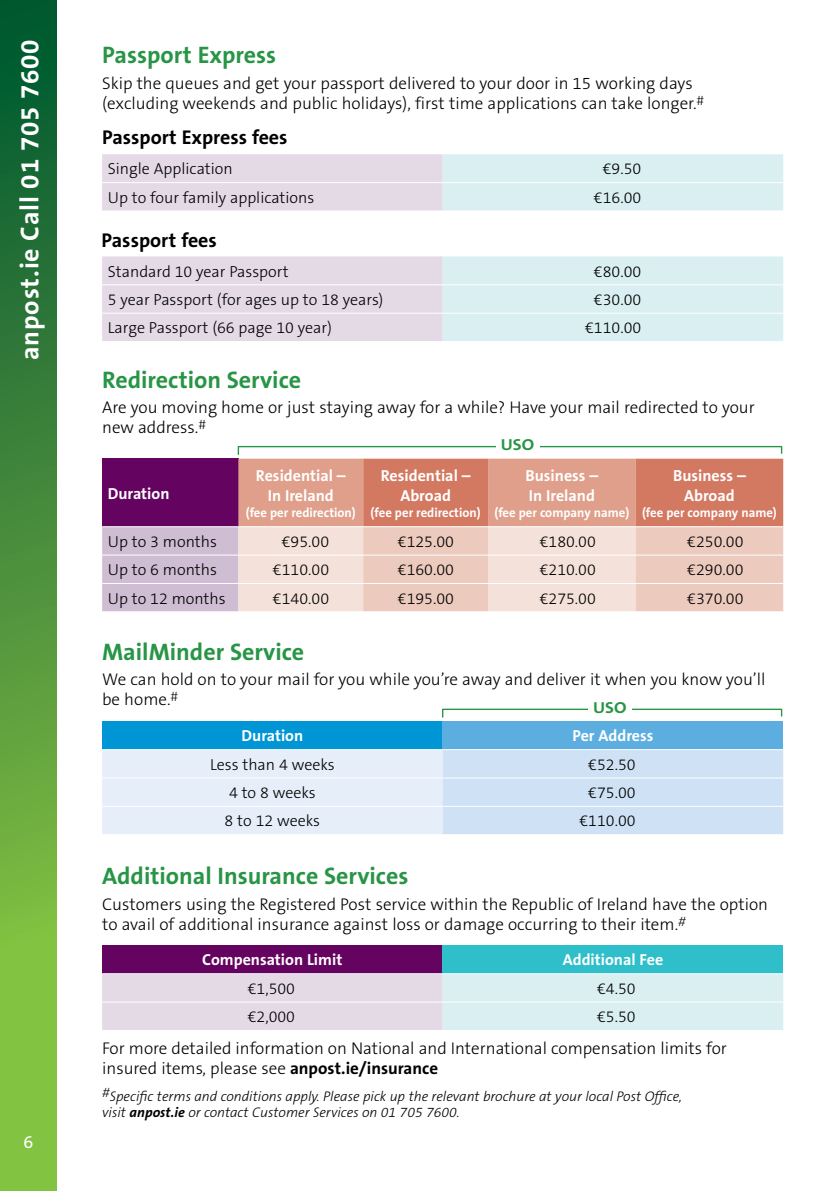
<style>
.page{position:relative;width:840px;height:1191px;background:#fff}
.page>*{position:absolute;margin:0;border:0;box-sizing:border-box;transform-origin:0 0}
.t1{font:700 26px "The Sans B7";letter-spacing:.03em;color:#fff}
.t2{font:700 24px "The Sans B7";color:#289546}
.t3{font:700 20px "The Sans B7";color:#000}
.t4{font:18px "The Sans B5 Plain";color:#fff}
.t5{font:300 17px/20px "The Sans B3";color:#000}
.t6{font:300 16px "The Sans B3";color:#000}
.t7{font:700 16px/20px "The Sans B7";color:#fff;text-align:center}
.t8{font:700 16px "The Sans B7";color:#289546;scale:1.11 1}
.t9{font:italic 300 14px/16px "The Sans B3";color:#000}
.t10{font:700 13px "The Sans B7";color:#fff}
.s1{font-family:"The Sans B7";font-weight:700}
</style>
<div class="page">
<svg style="left:0;top:0;width:57px;height:1191px;background:#4d933b"></svg>
<svg style="left:442px;top:708px;width:340px;height:10px"></svg>
<svg style="left:102px;top:154px;width:680px;height:56px;background:#dee4eb"></svg>
<hr style="left:102px;top:182px;width:340px;height:1px;background:#fff">
<hr style="left:442px;top:182px;width:340px;height:1px;background:#fff">
<svg style="left:102px;top:256px;width:680px;height:85px;background:#dee4eb"></svg>
<hr style="left:102px;top:313px;width:340px;height:1px;background:#fff">
<hr style="left:442px;top:313px;width:340px;height:1px;background:#fff">
<hr style="left:102px;top:284px;width:340px;height:1px;background:#fff">
<hr style="left:442px;top:284px;width:340px;height:1px;background:#fff">
<div style="left:102px;top:721px;width:340px;height:28px;background:#0096d6"></div>
<div style="left:442px;top:721px;width:340px;height:28px;background:#5caee1"></div>
<svg style="left:102px;top:750px;width:680px;height:84px;background:#dae8f7"></svg>
<hr style="left:102px;top:777px;width:340px;height:1px;background:#fff">
<hr style="left:442px;top:777px;width:340px;height:1px;background:#fff">
<hr style="left:102px;top:806px;width:340px;height:1px;background:#fff">
<hr style="left:442px;top:806px;width:340px;height:1px;background:#fff">
<div style="left:102px;top:945px;width:340px;height:28px;background:#650360"></div>
<div style="left:442px;top:945px;width:340px;height:28px;background:#2ebfca"></div>
<svg style="left:102px;top:974px;width:680px;height:56px;background:#dee4eb"></svg>
<hr style="left:102px;top:1001px;width:340px;height:1px;background:#fff">
<hr style="left:442px;top:1001px;width:340px;height:1px;background:#fff">
<svg style="left:102px;top:445px;width:680px;height:166px;background:#d9acaa"></svg>
<hr style="left:102px;top:554px;width:136px;height:1px;background:#fff">
<hr style="left:238px;top:554px;width:125px;height:1px;background:#fff">
<hr style="left:363px;top:554px;width:125px;height:1px;background:#fff">
<hr style="left:488px;top:554px;width:147px;height:1px;background:#fff">
<hr style="left:635px;top:554px;width:147px;height:1px;background:#fff">
<hr style="left:102px;top:583px;width:136px;height:1px;background:#fff">
<hr style="left:238px;top:583px;width:125px;height:1px;background:#fff">
<hr style="left:363px;top:583px;width:125px;height:1px;background:#fff">
<hr style="left:488px;top:583px;width:147px;height:1px;background:#fff">
<hr style="left:635px;top:583px;width:147px;height:1px;background:#fff">
<hr style="left:102px;top:526px;width:136px;height:1px;background:#fff">
<hr style="left:238px;top:526px;width:125px;height:1px;background:#fff">
<hr style="left:363px;top:526px;width:125px;height:1px;background:#fff">
<hr style="left:488px;top:526px;width:147px;height:1px;background:#fff">
<hr style="left:635px;top:526px;width:147px;height:1px;background:#fff">
<h1 class="t1" style="left:16px;top:360px;width:322px;rotate:-90deg">anpost.ie Call 01 705 7600</h1>
<p class="t4" style="left:23px;top:1131px;width:11px">6</p>
<h2 class="t2" style="left:102px;top:42px;width:175px">Passport Express</h2>
<p class="t5" style="left:102px;top:74px;width:603px">Skip the queues and get your passport delivered to your door in 15 working days (excluding weekends and public holidays), first time applications can take longer.<sup>#</sup></p>
<p class="t3" style="left:102px;top:127px;width:187px">Passport Express fees</p>
<p class="t6" style="left:108px;top:160px;width:126px">Single Application</p>
<p class="t6" style="left:602px;top:160px;width:40px">€9.50</p>
<p class="t6" style="left:108px;top:189px;width:208px">Up to four family applications</p>
<p class="t6" style="left:593px;top:189px;width:49px">€16.00</p>
<p class="t3" style="left:101px;top:229px;width:117px">Passport fees</p>
<p class="t6" style="left:108px;top:262px;width:182px">Standard 10 year Passport</p>
<p class="t6" style="left:593px;top:262px;width:49px">€80.00</p>
<p class="t6" style="left:108px;top:291px;width:277px">5 year Passport (for ages up to 18 years)</p>
<p class="t6" style="left:593px;top:291px;width:49px">€30.00</p>
<p class="t6" style="left:108px;top:319px;width:225px">Large Passport (66 page 10 year)</p>
<p class="t6" style="left:585px;top:319px;width:58px">€110.00</p>
<h2 class="t2" style="left:102px;top:366px;width:200px">Redirection Service</h2>
<p class="t5" style="left:102px;top:398px;width:653px">Are you moving home or just staying away for a while? Have your mail redirected to your new address.<sup>#</sup></p>
<p class="t7" style="left:108px;top:484px;width:63px">Duration</p>
<p class="t7" style="left:256px;top:466px;width:91px">Residential –<br>In Ireland</p>
<p class="t10" style="left:246px;top:505px;width:111px">(fee per redirection)</p>
<p class="t7" style="left:380px;top:466px;width:91px">Residential –<br>Abroad</p>
<p class="t10" style="left:370px;top:505px;width:111px">(fee per redirection)</p>
<p class="t8" style="left:500px;top:436px;width:32px">USO</p>
<p class="t7" style="left:525px;top:466px;width:74px;text-align:left">Business –<br>In Ireland</p>
<p class="t10" style="left:494px;top:505px;width:136px">(fee per company name)</p>
<p class="t7" style="left:672px;top:466px;width:74px">Business –<br>Abroad</p>
<p class="t10" style="left:641px;top:505px;width:136px">(fee per company name)</p>
<p class="t6" style="left:108px;top:533px;width:110px">Up to 3 months</p>
<p class="t6" style="left:281px;top:533px;width:49px">€95.00</p>
<p class="t6" style="left:397px;top:533px;width:58px">€125.00</p>
<p class="t6" style="left:539px;top:533px;width:58px">€180.00</p>
<p class="t6" style="left:687px;top:533px;width:58px">€250.00</p>
<p class="t6" style="left:108px;top:561px;width:110px">Up to 6 months</p>
<p class="t6" style="left:273px;top:561px;width:58px">€110.00</p>
<p class="t6" style="left:397px;top:561px;width:58px">€160.00</p>
<p class="t6" style="left:539px;top:561px;width:58px">€210.00</p>
<p class="t6" style="left:687px;top:561px;width:58px">€290.00</p>
<p class="t6" style="left:108px;top:589px;width:119px">Up to 12 months</p>
<p class="t6" style="left:273px;top:589px;width:58px">€140.00</p>
<p class="t6" style="left:397px;top:589px;width:58px">€195.00</p>
<p class="t6" style="left:539px;top:589px;width:58px">€275.00</p>
<p class="t6" style="left:687px;top:589px;width:58px">€370.00</p>
<h2 class="t2" style="left:102px;top:639px;width:203px">MailMinder Service</h2>
<p class="t5" style="left:102px;top:670px;width:664px">We can hold on to your mail for you while you’re away and deliver it when you know you’ll be home.<sup>#</sup></p>
<p class="t8" style="left:592px;top:698px;width:32px">USO</p>
<p class="t7" style="left:241px;top:726px;width:63px">Duration</p>
<p class="t7" style="left:572px;top:726px;width:83px">Per Address</p>
<p class="t6" style="left:210px;top:755px;width:126px">Less than 4 weeks</p>
<p class="t6" style="left:588px;top:755px;width:49px">€52.50</p>
<p class="t6" style="left:229px;top:784px;width:88px">4 to 8 weeks</p>
<p class="t6" style="left:588px;top:784px;width:49px">€75.00</p>
<p class="t6" style="left:224px;top:812px;width:97px">8 to 12 weeks</p>
<p class="t6" style="left:579px;top:812px;width:58px">€110.00</p>
<h2 class="t2" style="left:102px;top:863px;width:307px">Additional Insurance Services</h2>
<p class="t5" style="left:102px;top:894px;width:667px">Customers using the Registered Post service within the Republic of Ireland have the option to avail of additional insurance against loss or damage occurring to their item.<sup>#</sup></p>
<p class="t7" style="left:202px;top:950px;width:141px">Compensation Limit</p>
<p class="t7" style="left:562px;top:950px;width:102px">Additional Fee</p>
<p class="t6" style="left:247px;top:979px;width:49px">€1,500</p>
<p class="t6" style="left:596px;top:979px;width:40px">€4.50</p>
<p class="t6" style="left:247px;top:1008px;width:49px">€2,000</p>
<p class="t6" style="left:596px;top:1008px;width:40px">€5.50</p>
<p class="t5" style="left:102px;top:1038px;width:626px">For more detailed information on National and International compensation limits for insured items, please see <span class="s1">anpost.ie/insurance</span></p>
<p class="t9" style="left:102px;top:1088px;width:581px">#Specific terms and conditions apply. Please pick up the relevant brochure at your local Post Office, visit <span class="s1">anpost.ie</span> or contact Customer Services on 01 705 7600.</p>
</div>
